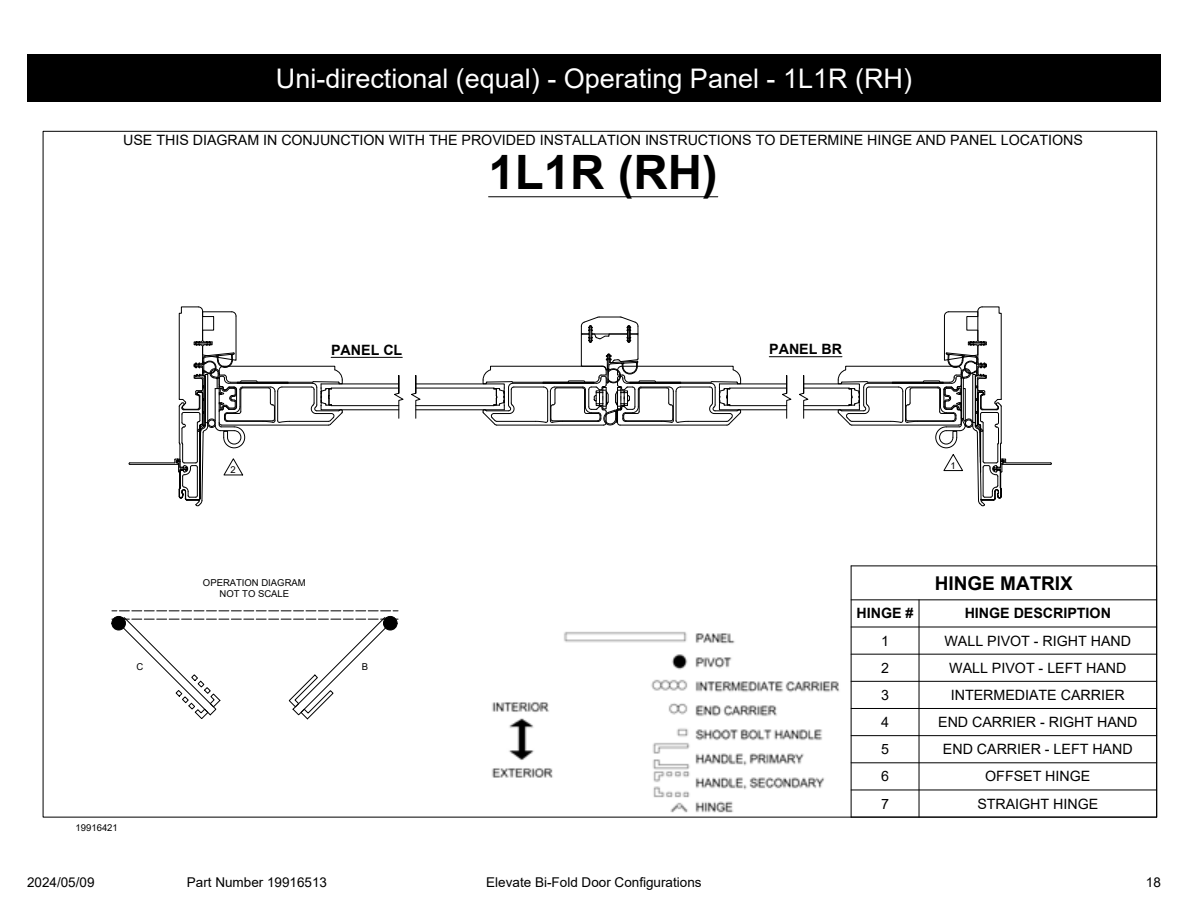
<style>
.page{position:relative;width:1188px;height:918px;background:#fff}
.page>*{position:absolute;margin:0;border:0;box-sizing:border-box;transform-origin:0 0}
.t1{font:700 47.4px "Arial";letter-spacing:-.005em;color:#000}
.t2{font:27px "Arial";color:#fff}
.t3{font:700 18.9px "Arial";letter-spacing:-.005em;color:#000}
.t4{font:14.25px/27.2px "Arial";letter-spacing:-.005em;color:#000;text-align:center}
.t5{font:700 14.25px "Arial";letter-spacing:-.005em;color:#000}
.t6{font:13.5px "Arial";color:#000101}
.t7{font:9.45px/10.6px "Arial";letter-spacing:-.005em;color:#000;text-align:center}
</style>
<div class="page">
<img style="left:492px;top:626px;width:359px;height:189px">
<svg style="left:411px;top:317px;width:381px;height:109px"></svg>
<hr style="left:130px;top:463px;width:45px;height:1px;background:#000">
<hr style="left:130px;top:464px;width:48px;height:1px;background:#000">
<hr style="left:489px;top:197px;width:229px;height:1px;background:#000">
<hr style="left:769px;top:356px;width:73px;height:1px;background:#000">
<svg style="left:852px;top:566px;width:305px;height:251px"></svg>
<hr style="left:851px;top:600px;width:306px;height:1px;background:#000">
<hr style="left:851px;top:627px;width:306px;height:1px;background:#000">
<hr style="left:851px;top:654px;width:306px;height:1px;background:#000">
<hr style="left:851px;top:681px;width:306px;height:1px;background:#000">
<hr style="left:851px;top:708px;width:306px;height:1px;background:#000">
<hr style="left:851px;top:735px;width:306px;height:1px;background:#000">
<hr style="left:851px;top:763px;width:306px;height:1px;background:#000">
<hr style="left:851px;top:790px;width:306px;height:1px;background:#000">
<hr style="left:851px;top:817px;width:306px;height:1px;background:#000">
<hr style="left:919px;top:600px;width:1px;height:217px;background:#000">
<hr style="left:851px;top:566px;width:1px;height:251px;background:#000">
<svg style="left:112px;top:611px;width:286px;height:108px"></svg>
<svg style="left:175px;top:307px;width:229px;height:199px"></svg>
<svg style="left:799px;top:307px;width:253px;height:199px"></svg>
<div style="left:27px;top:54px;width:1134px;height:48px;background:#000"></div>
<h2 class="t2" style="left:276px;top:60px;width:638px">Uni-directional (equal) - Operating Panel - 1L1R (RH)</h2>
<p class="t4" style="left:123px;top:126px;width:961px">USE THIS DIAGRAM IN CONJUNCTION WITH THE PROVIDED INSTALLATION INSTRUCTIONS TO DETERMINE HINGE AND PANEL LOCATIONS</p>
<h1 class="t1" style="left:489px;top:139px;width:231px">1L1R (RH)</h1>
<p class="t5" style="left:331px;top:340px;width:73px">PANEL CL</p>
<p class="t5" style="left:769px;top:339px;width:74px">PANEL BR</p>
<p class="t7" style="left:231px;top:464px;width:7px">2</p>
<p class="t7" style="left:203px;top:578px;width:104px">OPERATION DIAGRAM<br>NOT TO SCALE</p>
<p class="t7" style="left:137px;top:661px;width:8px">C</p>
<p class="t7" style="left:362px;top:661px;width:8px">B</p>
<p class="t7" style="left:76px;top:822px;width:44px">19916421</p>
<p class="t7" style="left:951px;top:460px;width:7px">1</p>
<p class="t5" style="left:857px;top:603px;width:59px">HINGE #</p>
<p class="t4" style="left:881px;top:627px;width:9px">1</p>
<p class="t4" style="left:881px;top:654px;width:10px;text-align:justify">2<br>3<br>4</p>
<p class="t4" style="left:881px;top:735px;width:10px;text-align:left">5<br>6</p>
<p class="t4" style="left:881px;top:790px;width:9px">7</p>
<h3 class="t3" style="left:935px;top:570px;width:140px">HINGE MATRIX</h3>
<p class="t5" style="left:965px;top:603px;width:148px">HINGE DESCRIPTION</p>
<p class="t4" style="left:945px;top:627px;width:188px">WALL PIVOT - RIGHT HAND<br>WALL PIVOT - LEFT HAND</p>
<p class="t4" style="left:938px;top:681px;width:201px">INTERMEDIATE CARRIER<br>END CARRIER - RIGHT HAND<br>END CARRIER - LEFT HAND<br>OFFSET HINGE</p>
<p class="t4" style="left:977px;top:790px;width:123px">STRAIGHT HINGE</p>
<p class="t6" style="left:27px;top:873px;width:69px">2024/05/09</p>
<p class="t6" style="left:187px;top:873px;width:142px">Part Number 19916513</p>
<p class="t6" style="left:486px;top:873px;width:217px">Elevate Bi-Fold Door Configurations</p>
<p class="t6" style="left:1146px;top:873px;width:17px">18</p>
</div>
